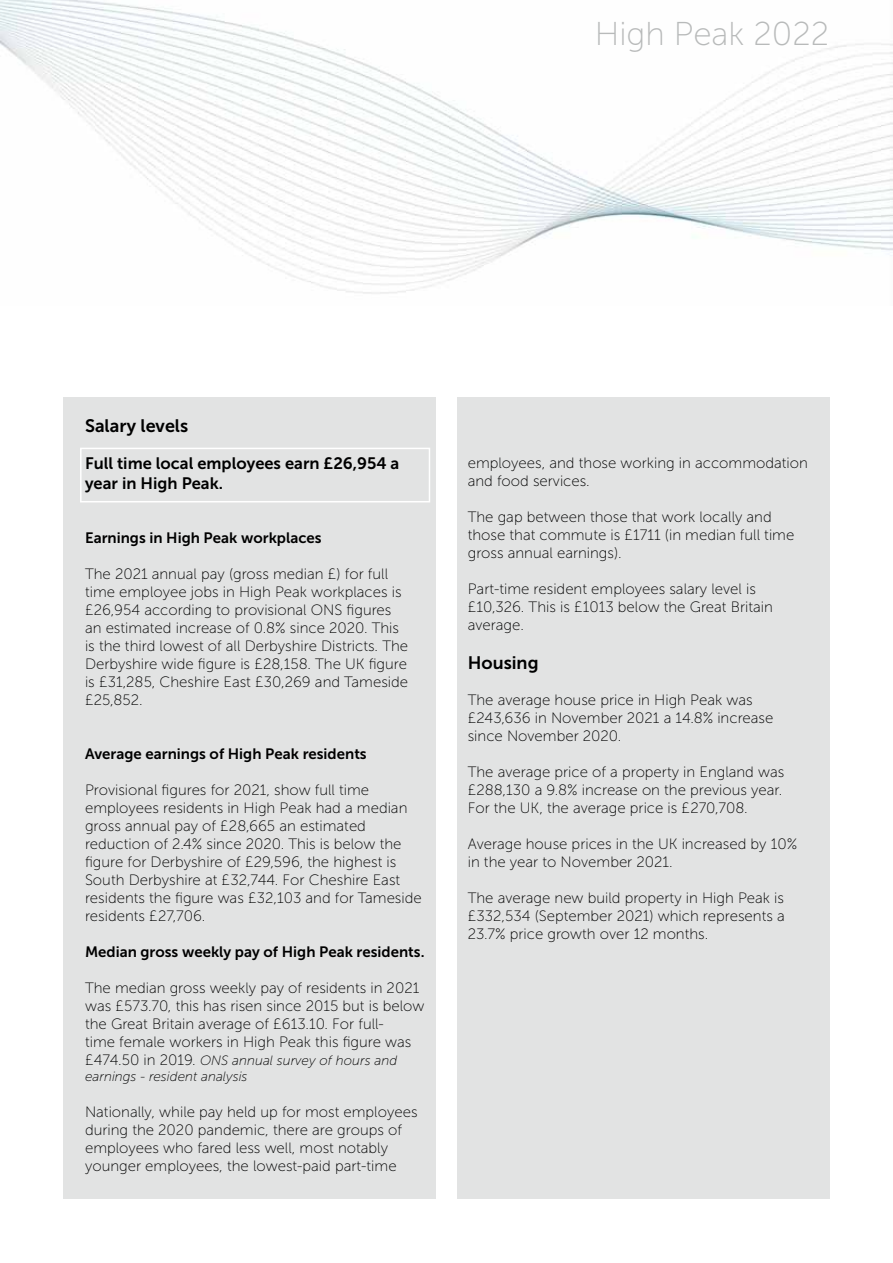
<style>
.page{position:relative;width:893px;height:1263px;background:#fff}
.page>*{position:absolute;margin:0;border:0;box-sizing:border-box;transform-origin:0 0}
.t1{font:33px "Museo Sans 100";color:#b8baba}
.Subhead_H1{font:18px "Museo Sans 700";color:#000}
.Boxed_text{font:16.5px/19.8px "Museo Sans 700";color:#000}
.Subhead_H1-2{font:15px/18px "Museo Sans 100";color:#000}
.Bold_H2{font:15px "Museo Sans 700";color:#000}
.t2{font:italic 13.5px/16.2px "Museo Sans 100";color:#000}
.s1{font-style:normal;font-size:15px}
</style>
<div class="page">
<img style="left:0;top:0;width:893px;height:294px">
<div style="left:64px;top:398px;width:372px;height:801px;background:#e2e3e3"></div>
<div style="left:457px;top:398px;width:372px;height:801px;background:#e2e3e3"></div>
<div style="left:80px;top:448px;width:350px;height:54px;border:2px solid #fff"></div>
<h1 class="t1" style="left:595px;top:17px;width:236px">High Peak 2022</h1>
<h1 class="Subhead_H1" style="left:85px;top:415px;width:105px">Salary levels</h1>
<p class="Boxed_text" style="left:85px;top:454px;width:316px">Full time local employees earn £26,954 a year in High Peak.</p>
<h2 class="Bold_H2" style="left:85px;top:530px;width:238px">Earnings in High Peak workplaces</h2>
<p class="Subhead_H1-2" style="left:85px;top:565px;width:325px">The 2021 annual pay (gross median £) for full time employee jobs in High Peak workplaces is £26,954 according to provisional ONS figures an estimated increase of 0.8% since 2020. This is the third lowest of all Derbyshire Districts. The Derbyshire wide figure is £28,158. The UK figure is £31,285, Cheshire East £30,269 and Tameside £25,852.</p>
<h2 class="Bold_H2" style="left:85px;top:746px;width:283px">Average earnings of High Peak residents</h2>
<p class="Subhead_H1-2" style="left:85px;top:781px;width:338px">Provisional figures for 2021, show full time employees residents in High Peak had a median gross annual pay of £28,665 an estimated reduction of 2.4% since 2020. This is below the figure for Derbyshire of £29,596, the highest is South Derbyshire at £32,744. For Cheshire East residents the figure was £32,103 and for Tameside residents £27,706.</p>
<p class="Bold_H2" style="left:85px;top:944px;width:341px">Median gross weekly pay of High Peak residents.</p>
<p class="Subhead_H1-2" style="left:85px;top:979px;width:341px">The median gross weekly pay of residents in 2021 was £573.70, this has risen since 2015 but is below the Great Britain average of £613.10. For full-<br>time female workers in High Peak this figure was</p>
<p class="t2" style="left:85px;top:1052px;width:314px"><span class="s1">£474.50 in 2019.</span> ONS annual survey of hours and earnings - resident analysis</p>
<p class="Subhead_H1-2" style="left:85px;top:1103px;width:334px">Nationally, while pay held up for most employees during the 2020 pandemic, there are groups of employees who fared less well, most notably younger employees, the lowest-paid part-time</p>
<p class="Subhead_H1-2" style="left:468px;top:453px;width:342px">employees, and those working in accommodation and food services.</p>
<p class="Subhead_H1-2" style="left:468px;top:507px;width:328px">The gap between those that work locally and those that commute is £1711 (in median full time gross annual earnings).</p>
<h1 class="Subhead_H1-2" style="left:468px;top:579px;width:307px">Part-time resident employees salary level is £10,326. This is £1013 below the Great Britain average.</h1>
<h1 class="Subhead_H1" style="left:468px;top:653px;width:72px">Housing</h1>
<p class="Subhead_H1-2" style="left:468px;top:691px;width:307px">The average house price in High Peak was £243,636 in November 2021 a 14.8% increase since November 2020.</p>
<p class="Subhead_H1-2" style="left:468px;top:763px;width:318px">The average price of a property in England was £288,130 a 9.8% increase on the previous year.<br>For the UK, the average price is £270,708.</p>
<p class="Subhead_H1-2" style="left:468px;top:835px;width:331px">Average house prices in the UK increased by 10% in the year to November 2021.</p>
<p class="Subhead_H1-2" style="left:468px;top:889px;width:318px;text-align:justify">The average new build property in High Peak is £332,534 (September 2021) which represents a 23.7% price growth over 12 months.</p>
</div>
